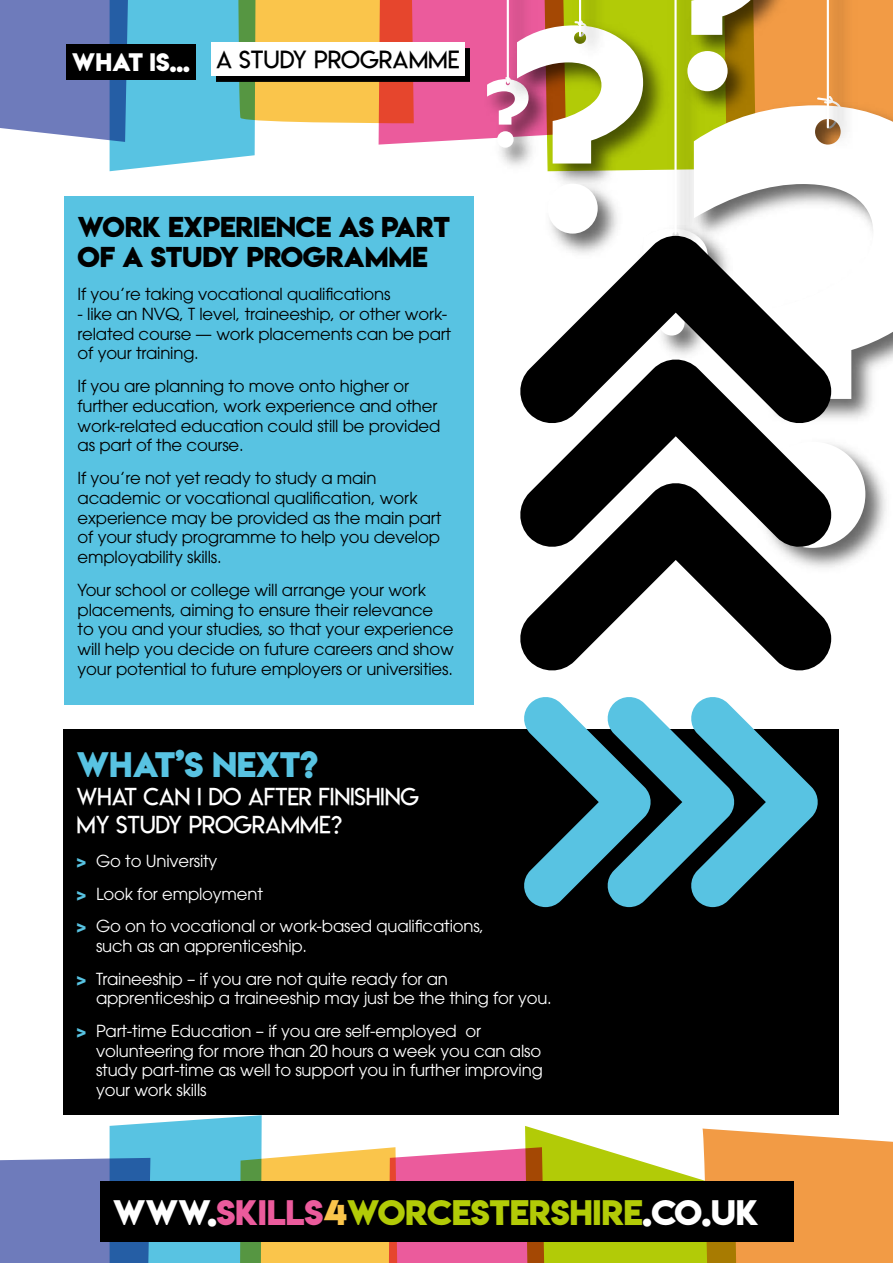
<style>
.page{position:relative;width:893px;height:1263px;background:#fff}
.page>*{position:absolute;margin:0;border:0;box-sizing:border-box;transform-origin:0 0}
.t1{font:31.5px "Lemon Milkbold";letter-spacing:-.01em;color:#b2cb07}
.t2{font:31.5px "Lemon Milkbold";letter-spacing:-.01em;color:#58c3e2}
.t3{font:25.5px/30.6px "Lemon Milkbold";letter-spacing:-.01em;color:#000}
.t4{font:24.3px "Lemon Milklight";color:#000}
.t5{font:24px/28.8px "Lemon Milklight";letter-spacing:-.01em;color:#fff}
.t6{font:22.5px "Lemon Milkbold";color:#fff}
.t7{font:16.5px/19.8px "ITC Avant Garde Pro";letter-spacing:-.01em;color:#000}
.t8{font:16.5px/32.5px "ITC Avant Garde Pro";letter-spacing:-.01em;color:#fff}
.s1{font-weight:700;color:#58c3e2}
.s2{color:#fff}
.s3{color:#eb5b9c}
.s4{color:#fac54b}
</style>
<div class="page">
<svg style="left:0;top:1115px;width:893px;height:148px"></svg>
<img style="left:685px;top:171px;width:201px;height:397px">
<div style="left:759px;top:442px;width:106px;height:106px;background:#fff;border-radius:50%"></div>
<svg style="left:694px;top:171px;width:199px;height:228px"></svg>
<img style="left:547px;top:171px;width:126px;height:62px">
<div style="left:548px;top:184px;width:50px;height:50px;background:#fff;border-radius:50%"></div>
<svg style="left:0;top:0;width:893px;height:171px"></svg>
<img style="left:570px;top:0;width:41px;height:67px">
<hr style="left:579px;top:0;width:2px;height:36px;background:#fff">
<div style="left:66px;top:44px;width:130px;height:36px;background:#000"></div>
<div style="left:100px;top:1182px;width:693px;height:60px;background:#000"></div>
<div style="left:216px;top:48px;width:254px;height:33px;background:#000"></div>
<div style="left:211px;top:43px;width:253px;height:33px;background:#fff"></div>
<svg style="left:542px;top:233px;width:289px;height:123px"></svg>
<svg style="left:520px;top:356px;width:311px;height:124px;fill:#000"></svg>
<svg style="left:520px;top:480px;width:311px;height:191px;fill:#000"></svg>
<div style="left:64px;top:729px;width:775px;height:386px;background:#000"></div>
<svg style="left:524px;top:697px;width:294px;height:210px"></svg>
<div style="left:65px;top:196px;width:409px;height:509px;background:#58c3e2"></div>
<h3 class="t6" style="left:72px;top:46px;width:120px">WHAT IS...</h3>
<h3 class="t4" style="left:216px;top:44px;width:245px">A STUDY PROGRAMME</h3>
<h2 class="t3" style="left:78px;top:211px;width:374px">WORK EXPERIENCE AS PART<br>OF A STUDY PROGRAMME</h2>
<p class="t7" style="left:78px;top:284px;width:314px">If you’re taking vocational qualifications</p>
<p class="t7" style="left:78px;top:304px;width:375px">- like an NVQ, T level, traineeship, or other work&shy;related course — work placements can be part of your training.</p>
<p class="t7" style="left:78px;top:376px;width:364px">If you are planning to move onto higher or further education, work experience and other work-related education could still be provided as part of the course.</p>
<p class="t7" style="left:78px;top:468px;width:365px">If you’re not yet ready to study a main academic or vocational qualification, work experience may be provided as the main part of your study programme to help you develop employability skills.</p>
<p class="t7" style="left:78px;top:580px;width:378px">Your school or college will arrange your work placements, aiming to ensure their relevance<br>to you and your studies, so that your experience will help you decide on future careers and show your potential to future employers or universities.</p>
<h1 class="t2" style="left:77px;top:742px;width:243px">WHAT’S NEXT?</h1>
<h3 class="t5" style="left:77px;top:782px;width:344px">WHAT CAN I DO AFTER FINISHING<br>MY STUDY PROGRAMME?</h3>
<p class="t8" style="left:77px;top:844px;width:409px"><span class="s1">&gt;</span> Go to University<br><span class="s1">&gt;</span> Look for employment<br><span class="s1">&gt;</span> Go on to vocational or work-based qualifications,</p>
<p class="t8" style="left:77px;top:929px;width:373px;text-indent:20px">such as an apprenticeship.<br><span class="s1">&gt;</span> Traineeship – if you are not quite ready for an</p>
<p class="t8" style="left:77px;top:982px;width:477px;text-indent:20px">apprenticeship a traineeship may just be the thing for you. <span class="s1">&gt;</span> Part-time Education – if you are self-employed or</p>
<p class="t8" style="left:96px;top:1040px;width:448px;line-height:19.8px;text-align:justify">volunteering for more than 20 hours a week you can also study part-time as well to support you in further improving your work skills</p>
<h1 class="t1" style="left:113px;top:1190px;width:648px"><span class="s2">WWW.</span><span class="s3">SKILLS</span><span class="s4">4</span>WORCESTERSHIRE<span class="s2">.CO.UK</span></h1>
</div>
